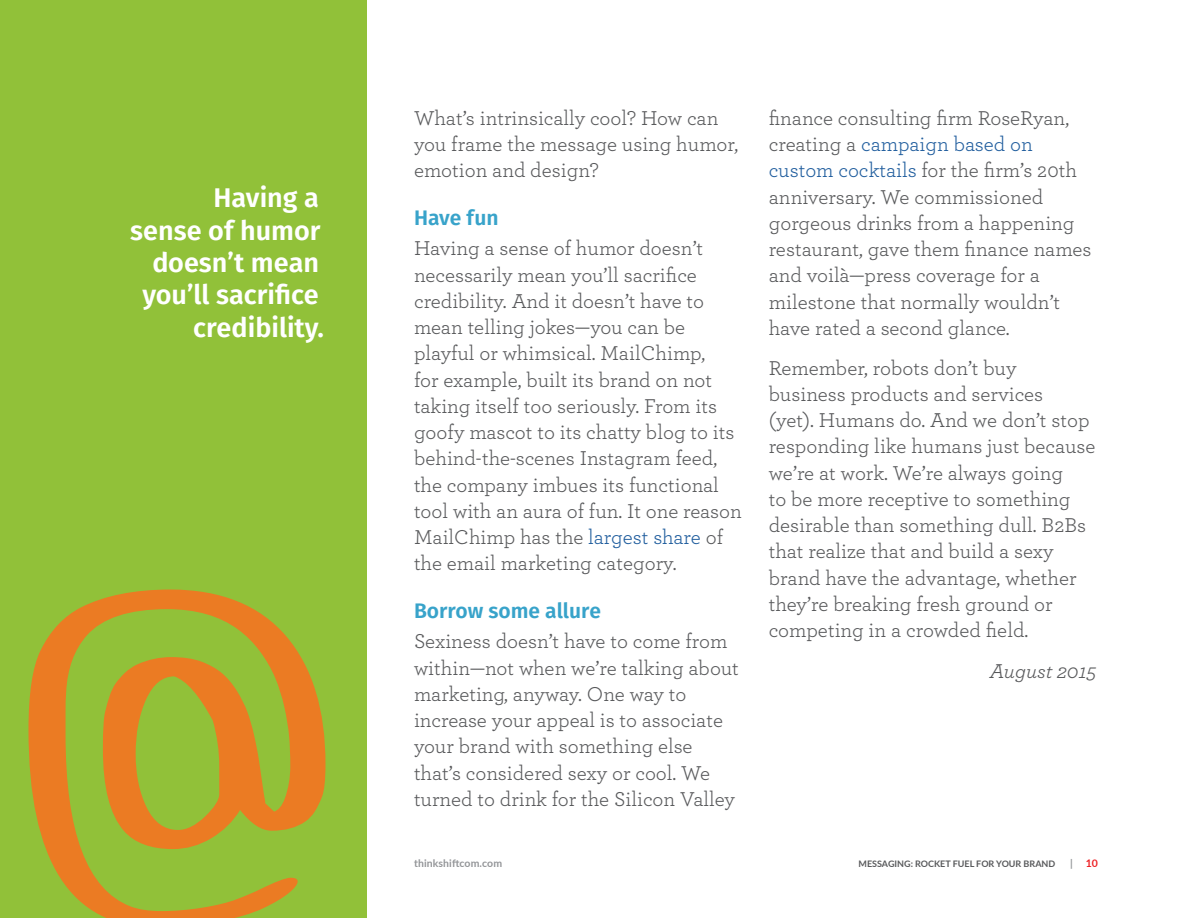
<style>
.page{position:relative;width:1188px;height:918px;background:#fff}
.page>*{position:absolute;margin:0;border:0;box-sizing:border-box;transform-origin:0 0}
.t1{font:600 27px/32.4px "Fira Sans";color:#fff;text-align:right}
.t2{font:21px/26.2px "Archer";color:#58595b}
.t3{font:600 21px "Fira Sans";color:#38a3ca}
.t4{font:italic 21px "Archer";color:#58595b}
.t5{font:700 10.5px "Lato";letter-spacing:.01em;color:#939598}
.t6{font:700 10.5px "Lato";color:#ed2125}
.t7{font:700 9px "Lato";color:#58595b}
.s1{color:#215e9e}
.s2{color:#fff}
.s3{color:#939598}
</style>
<div class="page">
<div style="left:0;top:0;width:367px;height:918px;background:#91c139"></div>
<svg style="left:28px;top:589px;width:297px;height:329px"></svg>
<p class="t1" style="left:130px;top:184px;width:195px">Having a<br>sense of humor doesn’t mean you’ll sacrifice credibility.</p>
<p class="t2" style="left:414px;top:104px;width:326px">What’s intrinsically cool? How can you frame the message using humor, emotion and design?</p>
<p class="t3" style="left:414px;top:202px;width:86px">Have fun</p>
<p class="t2" style="left:414px;top:234px;width:329px">Having a sense of humor doesn’t necessarily mean you’ll sacrifice credibility. And it doesn’t have to mean telling jokes—you can be playful or whimsical. MailChimp,<br>for example, built its brand on not taking itself too seriously. From its goofy mascot to its chatty blog to its behind-the-scenes Instagram feed, the company imbues its functional tool with an aura of fun. It one reason MailChimp has the <span class="s1">largest share</span> of the email marketing category.</p>
<p class="t3" style="left:414px;top:595px;width:188px">Borrow some allure</p>
<p class="t2" style="left:414px;top:627px;width:326px">Sexiness doesn’t have to come from within—not when we’re talking about marketing, anyway. One way to increase your appeal is to associate your brand with something else that’s considered sexy or cool. We turned to drink for the Silicon Valley</p>
<p class="t2" style="left:769px;top:104px;width:324px">finance consulting firm RoseRyan, creating a <span class="s1">campaign based on custom cocktails</span> for the firm’s 20th anniversary. We commissioned gorgeous drinks from a happening restaurant, gave them finance names and voilà—press coverage for a milestone that normally wouldn’t have rated a second glance.</p>
<p class="t2" style="left:769px;top:353px;width:328px">Remember, robots don’t buy business products and services<br>(yet). Humans do. And we don’t stop responding like humans just because we’re at work. We’re always going<br>to be more receptive to something desirable than something dull. B2Bs that realize that and build a sexy brand have the advantage, whether they’re breaking fresh ground or competing in a crowded field.</p>
<p class="t4" style="left:990px;top:656px;width:108px">August 2015</p>
<p class="t5" style="left:414px;top:855px;width:105px">THINKSHIFTCOM.COM <span class="s2">|</span></p>
<p class="t7" style="left:859px;top:857px;width:125px">MESSAGING: ROCKET FUEL FOR</p>
<p class="t7" style="left:996px;top:857px;width:13px">YOUR</p>
<p class="t7" style="left:1024px;top:857px;width:33px">BRAN D</p>
<p class="t6" style="left:1070px;top:855px;width:29px"><span class="s3">|</span> 10</p>
</div>
